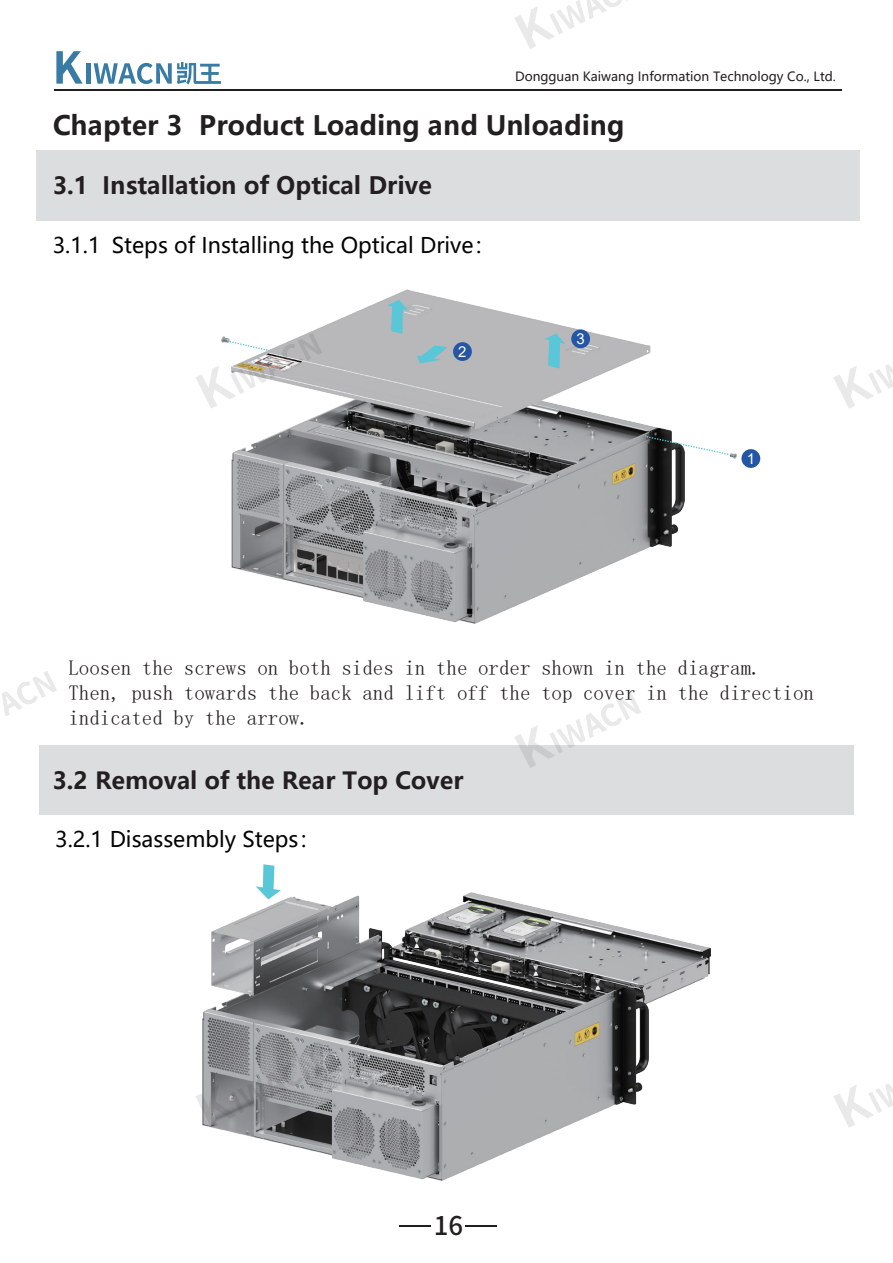
<style>
.page{position:relative;width:893px;height:1263px;background:#fff}
.page>*{position:absolute;margin:0;border:0;box-sizing:border-box;transform-origin:0 0}
.t1{font:700 26.55px "Microsoft Ya Hei";color:#231f20}
.t2{font:500 25.8px "Source Han Sans SC";color:#231f20}
.t3{font:700 23.7px "Microsoft Ya Hei";color:#231f20}
.t4{font:700 23.4px "Microsoft Ya Hei";color:#231f20}
.t5{font:21.45px "Microsoft Ya Hei";color:#030303}
.t6{font:21px/25.2px "Sim Sun";color:#231f20}
.t7{font:15px "Arial";color:#fff}
.t8{font:12.6px "Microsoft Ya Hei";color:#231f20}
.s1{font-size:23.4px}
.s2{font-size:23.55px}
</style>
<div class="page">
<img style="left:232px;top:290px;width:452px;height:334px">
<div style="left:37px;top:150px;width:823px;height:70px;background:#dcdddf"></div>
<svg style="left:544px;top:333px;width:21px;height:35px"></svg>
<svg style="left:56px;top:51px;width:27px;height:33px"></svg>
<hr style="left:87px;top:63px;width:4px;height:21px;background:#387ca6">
<svg style="left:94px;top:62px;width:127px;height:23px"></svg>
<hr style="left:55px;top:89px;width:787px;height:1px;background:#231f20">
<hr style="left:400px;top:1225px;width:31px;height:2px;background:#231f20">
<hr style="left:466px;top:1225px;width:31px;height:2px;background:#231f20">
<div style="left:39px;top:745px;width:815px;height:70px;background:#dcdddf"></div>
<svg style="left:645px;top:435px;width:91px;height:23px"></svg>
<img style="left:202px;top:893px;width:509px;height:287px">
<svg style="left:256px;top:864px;width:25px;height:35px"></svg>
<div style="left:741px;top:449px;width:19px;height:19px;background:#2556a6;border-radius:50%"></div>
<div style="left:453px;top:342px;width:19px;height:19px;background:#2556a6;border-radius:50%"></div>
<div style="left:571px;top:329px;width:19px;height:19px;background:#2556a6;border-radius:50%"></div>
<svg style="left:417px;top:345px;width:31px;height:18px"></svg>
<svg style="left:834px;top:364px;width:59px;height:44px"></svg>
<svg style="left:834px;top:1084px;width:59px;height:44px"></svg>
<svg style="left:196px;top:300px;width:212px;height:109px"></svg>
<svg style="left:515px;top:0;width:112px;height:49px"></svg>
<svg style="left:196px;top:1052px;width:126px;height:76px;background:#8e8f92"></svg>
<svg style="left:515px;top:693px;width:126px;height:75px"></svg>
<svg style="left:2px;top:671px;width:55px;height:45px"></svg>
<p class="t8" style="left:515px;top:68px;width:322px">Dongguan Kaiwang Information Technology Co., Ltd.</p>
<p class="t1" style="left:53px;top:107px;width:573px">Chapter 3 Product Loading and Unloading</p>
<p class="t3" style="left:53px;top:169px;width:381px"><span class="s1">3.1</span> Installation of Optical Drive</p>
<p class="t5" style="left:53px;top:231px;width:444px">3.1.1 Steps of Installing the Optical Drive：</p>
<p class="t7" style="left:458px;top:341px;width:10px">2</p>
<p class="t7" style="left:576px;top:328px;width:10px">3</p>
<p class="t7" style="left:747px;top:448px;width:10px">1</p>
<p class="t6" style="left:68px;top:655px;width:747px">Loosen the screws on both sides in the order shown in the diagram.<br>Then, push towards the back and lift off the top cover in the direction indicated by the arrow.</p>
<p class="t4" style="left:52px;top:764px;width:412px"><span class="s2">3.2</span> Removal of the Rear Top Cover</p>
<p class="t5" style="left:55px;top:825px;width:266px">3.2.1 Disassembly Steps：</p>
<p class="t2" style="left:434px;top:1211px;width:31px">16</p>
</div>
